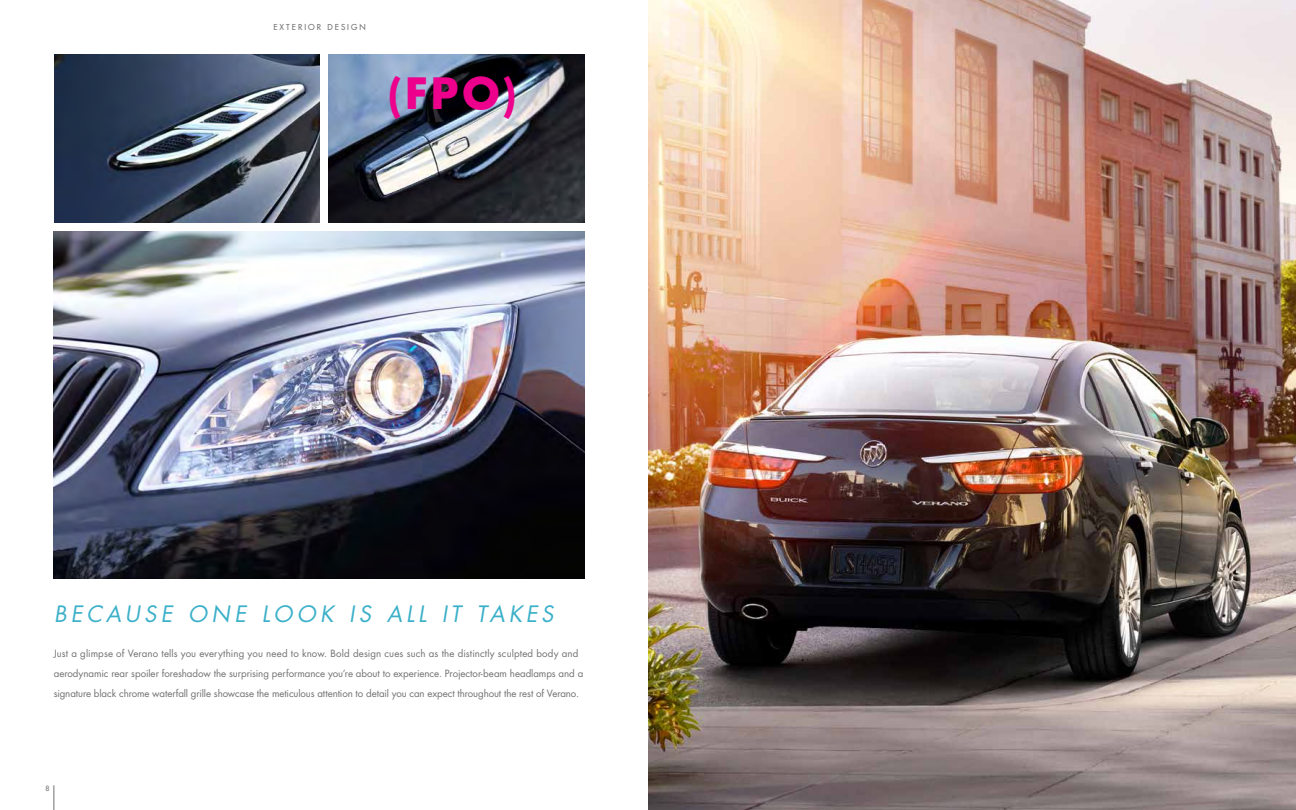
<style>
.page{position:relative;width:1296px;height:810px;background:#fff}
.page>*{position:absolute;margin:0;border:0;box-sizing:border-box;transform-origin:0 0}
.t1{font:700 42px "Futura";color:#ec008c}
.t2{font:italic 22px "Futura";letter-spacing:.185em;color:#3bb0c9}
.t3{font:9.8px/20px "Futura";letter-spacing:-.005em;color:#717073}
.t4{font:8px "Futura";letter-spacing:.255em;color:#717073}
.t5{font:7px "Futura";color:#717073}
</style>
<div class="page">
<svg style="left:54px;top:785px;width:1px;height:25px"></svg>
<img style="left:54px;top:54px;width:266px;height:169px">
<img style="left:54px;top:232px;width:531px;height:346px">
<img style="left:648px;top:0;width:648px;height:810px">
<img style="left:328px;top:54px;width:257px;height:169px">
<p class="t4" style="left:273px;top:22px;width:94px">EXTERIOR DESIGN</p>
<h1 class="t1" style="left:388px;top:64px;width:130px">(FPO)</h1>
<h2 class="t2" style="left:54px;top:599px;width:501px">BECAUSE ONE LOOK IS ALL IT TAKES</h2>
<p class="t3" style="left:54px;top:644px;width:531px">Just a glimpse of Verano tells you everything you need to know. Bold design cues such as the distinctly sculpted body and aerodynamic rear spoiler foreshadow the surprising performance you’re about to experience. Projector-beam headlamps and a signature black chrome waterfall grille showcase the meticulous attention to detail you can expect throughout the rest of Verano.</p>
<p class="t5" style="left:45px;top:784px;width:6px">8</p>
</div>
